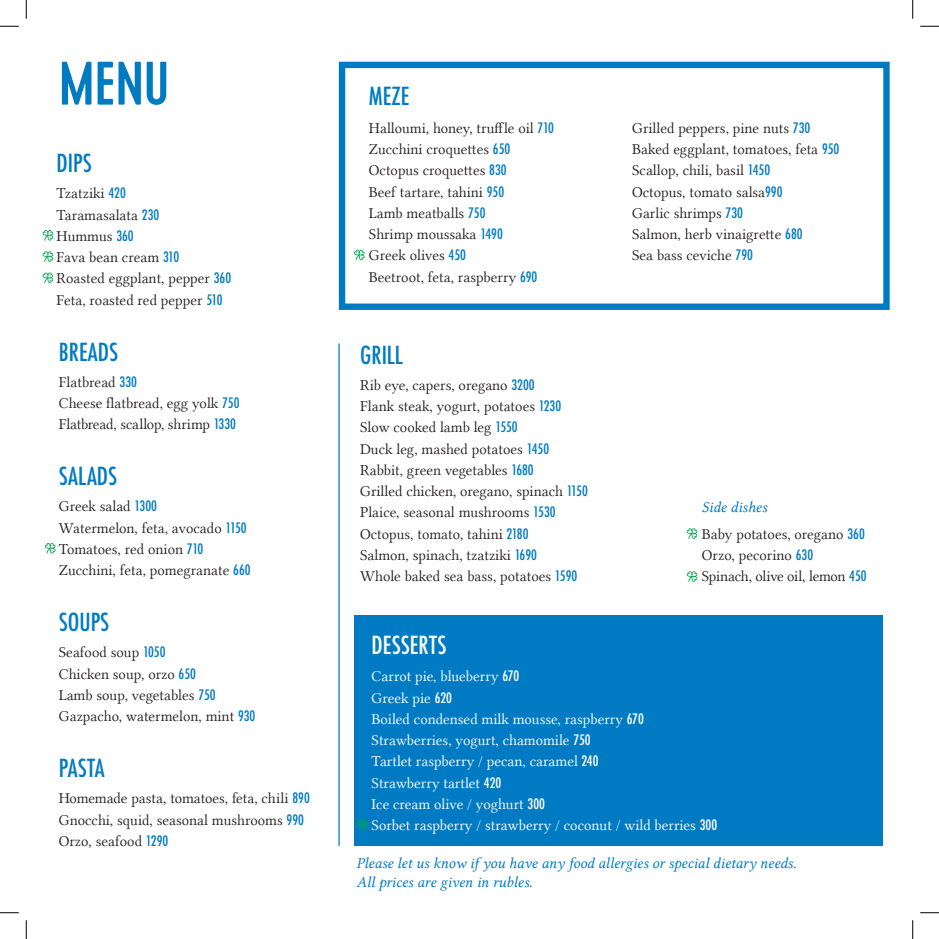
<style>
.page{position:relative;width:939px;height:939px;background:#fff}
.page>*{position:absolute;margin:0;border:0;box-sizing:border-box;transform-origin:0 0}
.t1{font:500 condensed 24.25px "Futura";color:#007bc3}
.t2{font:500 condensed 24.25px "Futura";color:#fff}
.t3{font:15.25px "Lin Libertine Display Capitals";color:#231f20}
.t4{font:15.25px "Lin Libertine Display Capitals";color:#fff}
.t5{font:15.25px "Lin Libertine I";color:#007bc3}
.t6{font:15.25px "Lin Libertine Display Capitals";letter-spacing:-.02em;color:#231f20}
.s1{font-family:"Futura";font-weight:500;font-stretch:condensed;font-size:14px;color:#007bc3}
.s2{font-family:"Futura";font-weight:500;font-stretch:condensed;font-size:14px}
</style>
<div class="page">
<div style="left:354px;top:614px;width:528px;height:231px;background:#007bc3"></div>
<hr style="left:338px;top:343px;width:1px;height:502px;background:#007bc3">
<svg style="left:62px;top:62px;width:104px;height:43px"></svg>
<svg style="left:43px;top:230px;width:10px;height:10px"></svg>
<svg style="left:43px;top:251px;width:10px;height:11px"></svg>
<svg style="left:43px;top:272px;width:10px;height:11px"></svg>
<div style="left:339px;top:62px;width:550px;height:248px;border:6px solid #007bc3"></div>
<svg style="left:686px;top:528px;width:11px;height:10px"></svg>
<svg style="left:686px;top:571px;width:11px;height:10px"></svg>
<svg style="left:357px;top:819px;width:11px;height:11px"></svg>
<svg style="left:45px;top:542px;width:10px;height:11px"></svg>
<svg style="left:354px;top:249px;width:10px;height:11px"></svg>
<svg style="left:0;top:25px;width:19px;height:2px"></svg>
<svg style="left:920px;top:25px;width:18px;height:2px"></svg>
<svg style="left:0;top:912px;width:19px;height:1px"></svg>
<svg style="left:920px;top:912px;width:18px;height:1px"></svg>
<svg style="left:25px;top:0;width:2px;height:19px"></svg>
<svg style="left:25px;top:920px;width:2px;height:18px"></svg>
<svg style="left:912px;top:0;width:1px;height:19px"></svg>
<svg style="left:912px;top:920px;width:1px;height:18px"></svg>
<p class="t1" style="left:57px;top:147px;width:37px">DIPS</p>
<p class="t3" style="left:57px;top:185px;width:71px">Tzatziki <span class="s1">420</span></p>
<p class="t3" style="left:57px;top:206px;width:104px">Taramasalata <span class="s1">230</span></p>
<p class="t3" style="left:57px;top:227px;width:79px">Hummus <span class="s1">360</span></p>
<p class="t3" style="left:57px;top:248px;width:124px">Fava bean cream <span class="s1">310</span></p>
<p class="t3" style="left:57px;top:270px;width:176px">Roasted eggplant, pepper <span class="s1">360</span></p>
<p class="t3" style="left:57px;top:291px;width:167px">Feta, roasted red pepper <span class="s1">510</span></p>
<p class="t1" style="left:59px;top:336px;width:61px">BREADS</p>
<p class="t3" style="left:59px;top:373px;width:80px">Flatbread <span class="s1">330</span></p>
<p class="t3" style="left:59px;top:394px;width:182px">Cheese flatbread, egg yolk <span class="s1">750</span></p>
<p class="t3" style="left:59px;top:415px;width:179px">Flatbread, scallop, shrimp <span class="s1">1330</span></p>
<p class="t1" style="left:59px;top:460px;width:60px">SALADS</p>
<p class="t3" style="left:59px;top:497px;width:100px">Greek salad <span class="s1">1300</span></p>
<p class="t3" style="left:59px;top:519px;width:189px">Watermelon, feta, avocado <span class="s1">1150</span></p>
<p class="t3" style="left:59px;top:540px;width:146px">Tomatoes, red onion <span class="s1">710</span></p>
<p class="t3" style="left:59px;top:561px;width:193px">Zucchini, feta, pomegranate <span class="s1">660</span></p>
<p class="t1" style="left:59px;top:606px;width:52px">SOUPS</p>
<p class="t3" style="left:59px;top:643px;width:108px">Seafood soup <span class="s1">1050</span></p>
<p class="t3" style="left:59px;top:665px;width:139px">Chicken soup, orzo <span class="s1">650</span></p>
<p class="t3" style="left:59px;top:686px;width:158px">Lamb soup, vegetables <span class="s1">750</span></p>
<p class="t3" style="left:59px;top:707px;width:198px">Gazpacho, watermelon, mint <span class="s1">930</span></p>
<p class="t1" style="left:59px;top:752px;width:47px">PASTA</p>
<p class="t3" style="left:59px;top:789px;width:252px">Homemade pasta, tomatoes, feta, chili <span class="s1">890</span></p>
<p class="t3" style="left:59px;top:810px;width:246px">Gnocchi, squid, seasonal mushrooms <span class="s1">990</span></p>
<p class="t3" style="left:59px;top:832px;width:111px">Orzo, seafood <span class="s1">1290</span></p>
<p class="t1" style="left:369px;top:80px;width:42px">MEZE</p>
<p class="t3" style="left:369px;top:119px;width:186px">Halloumi, honey, truffle oil <span class="s1">710</span></p>
<p class="t3" style="left:369px;top:140px;width:143px">Zucchini croquettes <span class="s1">650</span></p>
<p class="t3" style="left:369px;top:162px;width:139px">Octopus croquettes <span class="s1">830</span></p>
<p class="t3" style="left:369px;top:183px;width:137px">Beef tartare, tahini <span class="s1">950</span></p>
<p class="t3" style="left:369px;top:204px;width:118px">Lamb meatballs <span class="s1">750</span></p>
<p class="t3" style="left:369px;top:225px;width:135px">Shrimp moussaka <span class="s1">1490</span></p>
<p class="t3" style="left:369px;top:247px;width:98px">Greek olives <span class="s1">450</span></p>
<p class="t3" style="left:369px;top:268px;width:170px">Beetroot, feta, raspberry <span class="s1">690</span></p>
<p class="t1" style="left:360px;top:339px;width:44px">GRILL</p>
<p class="t3" style="left:360px;top:376px;width:176px">Rib eye, capers, oregano <span class="s1">3200</span></p>
<p class="t3" style="left:360px;top:397px;width:202px">Flank steak, yogurt, potatoes <span class="s1">1230</span></p>
<p class="t3" style="left:360px;top:418px;width:159px">Slow cooked lamb leg <span class="s1">1550</span></p>
<p class="t3" style="left:360px;top:440px;width:190px">Duck leg, mashed potatoes <span class="s1">1450</span></p>
<p class="t3" style="left:360px;top:461px;width:175px">Rabbit, green vegetables <span class="s1">1680</span></p>
<p class="t3" style="left:360px;top:482px;width:229px">Grilled chicken, oregano, spinach <span class="s1">1150</span></p>
<p class="t3" style="left:360px;top:503px;width:197px">Plaice, seasonal mushrooms <span class="s1">1530</span></p>
<p class="t3" style="left:360px;top:525px;width:170px">Octopus, tomato, tahini <span class="s1">2180</span></p>
<p class="t3" style="left:360px;top:546px;width:178px">Salmon, spinach, tzatziki <span class="s1">1690</span></p>
<p class="t3" style="left:360px;top:567px;width:219px">Whole baked sea bass, potatoes <span class="s1">1590</span></p>
<p class="t3" style="left:632px;top:119px;width:180px">Grilled peppers, pine nuts <span class="s1">730</span></p>
<p class="t3" style="left:632px;top:140px;width:209px">Baked eggplant, tomatoes, feta <span class="s1">950</span></p>
<p class="t3" style="left:632px;top:162px;width:139px">Scallop, chili, basil <span class="s1">1450</span></p>
<p class="t3" style="left:632px;top:183px;width:152px">Octopus, tomato salsa<span class="s1">990</span></p>
<p class="t3" style="left:632px;top:204px;width:112px">Garlic shrimps <span class="s1">730</span></p>
<p class="t3" style="left:632px;top:225px;width:172px">Salmon, herb vinaigrette <span class="s1">680</span></p>
<p class="t3" style="left:632px;top:247px;width:122px">Sea bass ceviche <span class="s1">790</span></p>
<p class="t5" style="left:701px;top:499px;width:67px">Side dishes</p>
<p class="t3" style="left:701px;top:525px;width:164px">Baby potatoes, oregano <span class="s1">360</span></p>
<p class="t3" style="left:701px;top:546px;width:113px">Orzo, pecorino <span class="s1">630</span></p>
<p class="t6" style="left:701px;top:567px;width:166px">Spinach, olive oil, lemon <span class="s1">450</span></p>
<p class="t2" style="left:371px;top:629px;width:76px">DESSERTS</p>
<p class="t4" style="left:371px;top:667px;width:149px">Carrot pie, blueberry <span class="s2">670</span></p>
<p class="t4" style="left:371px;top:689px;width:82px">Greek pie <span class="s2">620</span></p>
<p class="t4" style="left:371px;top:710px;width:274px">Boiled condensed milk mousse, raspberry <span class="s2">670</span></p>
<p class="t4" style="left:371px;top:731px;width:220px">Strawberries, yogurt, chamomile <span class="s2">750</span></p>
<p class="t4" style="left:371px;top:752px;width:228px">Tartlet raspberry / pecan, caramel <span class="s2">240</span></p>
<p class="t4" style="left:371px;top:774px;width:131px">Strawberry tartlet <span class="s2">420</span></p>
<p class="t4" style="left:371px;top:795px;width:175px">Ice cream olive / yoghurt <span class="s2">300</span></p>
<p class="t4" style="left:371px;top:816px;width:347px">Sorbet raspberry / strawberry / coconut / wild berries <span class="s2">300</span></p>
<p class="t5" style="left:356px;top:854px;width:441px">Please let us know if you have any food allergies or special dietary needs.</p>
<p class="t5" style="left:356px;top:873px;width:177px">All prices are given in rubles.</p>
</div>
